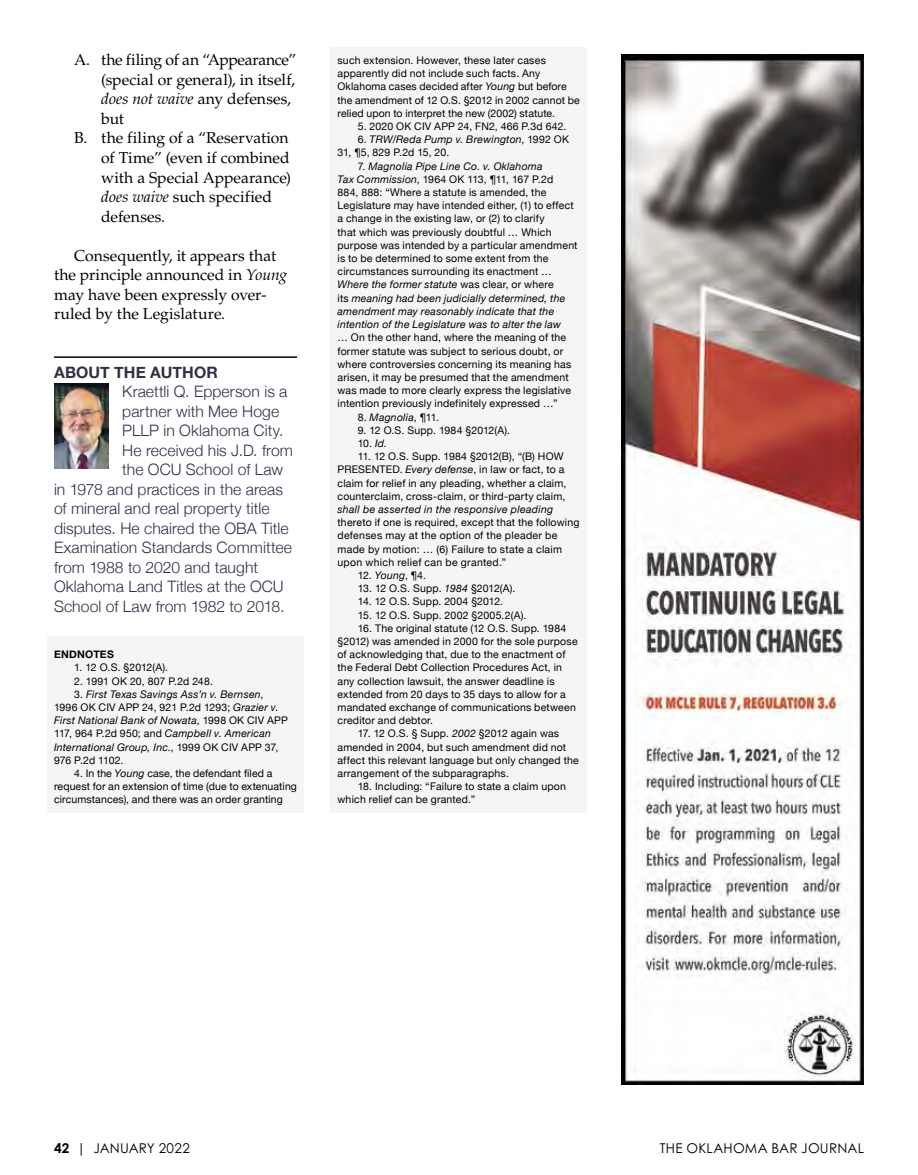
<style>
.page{position:relative;width:918px;height:1175px;background:#fff}
.page>*{position:absolute;margin:0;border:0;box-sizing:border-box;transform-origin:0 0}
.t1{font:300 15.75px "Helvetica Neue";letter-spacing:.005em;color:#302f4a}
.t2{font:15.75px/19.5px "Palatino LT Std";letter-spacing:.02em;color:#000}
.t3{font:italic 15.75px "Palatino LT Std";color:#000}
.t4{font:15.75px "Palatino LT Std";letter-spacing:.08em;color:#000}
.t5{font:700 15.75px "Helvetica Neue";letter-spacing:.005em;color:#302f4a}
.t6{font:13.5px "Century Gothic Pro";letter-spacing:.015em;color:#000}
.t7{font:10.5px/13.2px "Helvetica Neue";letter-spacing:.02em;color:#000}
.t8{font:italic 10.5px/13.2px "Helvetica Neue";letter-spacing:.025em;color:#000}
.t9{font:10.5px/13.2px "Helvetica Neue";color:#000}
.t10{font:700 10.5px "Helvetica Neue";letter-spacing:.02em;color:#000}
.s1{font-style:normal}
.s2{font-style:italic}
.s3{font-weight:700}
</style>
<div class="page">
<div style="left:47px;top:636px;width:257px;height:32px;background:#f5f5f5"></div>
<div style="left:47px;top:668px;width:257px;height:25px;background:#f5f5f5"></div>
<div style="left:47px;top:681px;width:257px;height:92px;background:#f5f5f5"></div>
<div style="left:47px;top:760px;width:257px;height:52px;background:#f5f5f5"></div>
<div style="left:331px;top:47px;width:256px;height:79px;background:#f5f5f5"></div>
<div style="left:331px;top:126px;width:256px;height:39px;background:#f5f5f5"></div>
<div style="left:331px;top:153px;width:256px;height:263px;background:#f5f5f5"></div>
<div style="left:331px;top:404px;width:256px;height:25px;background:#f5f5f5"></div>
<div style="left:331px;top:417px;width:256px;height:26px;background:#f5f5f5"></div>
<div style="left:331px;top:443px;width:256px;height:132px;background:#f5f5f5"></div>
<div style="left:331px;top:575px;width:256px;height:26px;background:#f5f5f5"></div>
<div style="left:331px;top:588px;width:256px;height:26px;background:#f5f5f5"></div>
<div style="left:331px;top:602px;width:256px;height:25px;background:#f5f5f5"></div>
<div style="left:331px;top:615px;width:256px;height:118px;background:#f5f5f5"></div>
<div style="left:331px;top:720px;width:256px;height:66px;background:#f5f5f5"></div>
<div style="left:331px;top:773px;width:256px;height:39px;background:#f5f5f5"></div>
<hr style="left:54px;top:356px;width:243px;height:2px;background:#000">
<img style="left:54px;top:384px;width:55px;height:84px">
<img style="left:621px;top:54px;width:243px;height:1030px">
<h1 class="t2" style="left:74px;top:51px;width:224px">A. the filing of an “Appearance”</h1>
<h1 class="t2" style="left:101px;top:70px;width:195px">(special or general), in itself,</h1>
<h1 class="t3" style="left:101px;top:90px;width:191px">does not waive <span class="s1">any defenses,</span></h1>
<h1 class="t2" style="left:101px;top:109px;width:24px">but</h1>
<h1 class="t2" style="left:74px;top:129px;width:216px">B. the filing of a “Reservation</h1>
<h1 class="t2" style="left:101px;top:148px;width:190px">of Time” (even if combined</h1>
<h1 class="t4" style="left:101px;top:168px;width:191px">with a Special Appearance)</h1>
<h1 class="t2" style="left:101px;top:187px;width:172px"><span class="s2">does waive</span> such specified</h1>
<h1 class="t2" style="left:101px;top:207px;width:65px">defenses.</h1>
<h1 class="t2" style="left:54px;top:246px;width:235px;text-indent:20px">Consequently, it appears that the principle announced in <span class="s2">Young </span>may have been expressly over&shy;ruled by the Legislature.</h1>
<h1 class="t5" style="left:54px;top:359px;width:165px">ABOUT THE AUTHOR</h1>
<h1 class="t1" style="left:122px;top:379px;width:167px">Kraettli Q. Epperson is a</h1>
<h1 class="t1" style="left:122px;top:398px;width:158px">partner with Mee Hoge</h1>
<h1 class="t1" style="left:122px;top:418px;width:163px">PLLP in Oklahoma City.</h1>
<h1 class="t1" style="left:122px;top:437px;width:172px">He received his J.D. from</h1>
<h1 class="t1" style="left:122px;top:457px;width:163px">the OCU School of Law</h1>
<h1 class="t1" style="left:54px;top:476px;width:231px">in 1978 and practices in the areas</h1>
<h1 class="t1" style="left:54px;top:496px;width:217px">of mineral and real property title</h1>
<h1 class="t1" style="left:54px;top:515px;width:236px">disputes. He chaired the OBA Title</h1>
<h1 class="t1" style="left:54px;top:535px;width:239px">Examination Standards Committee</h1>
<h1 class="t1" style="left:54px;top:554px;width:206px">from 1988 to 2020 and taught</h1>
<h1 class="t1" style="left:54px;top:574px;width:231px">Oklahoma Land Titles at the OCU</h1>
<h1 class="t1" style="left:54px;top:593px;width:232px">School of Law from 1982 to 2018.</h1>
<p class="t10" style="left:54px;top:646px;width:61px">ENDNOTES</p>
<p class="t7" style="left:74px;top:661px;width:95px">1. 12 O.S. §2012(A).</p>
<p class="t9" style="left:74px;top:675px;width:140px">2. 1991 OK 20, 807 P.2d 248.</p>
<p class="t8" style="left:54px;top:688px;width:235px;text-indent:20px"><span class="s1">3.</span> First Texas Savings Ass’n v. Bernsen<span class="s1">, 1996 OK CIV APP 24, 921 P.2d 1293;</span> Grazier v.<br>First National Bank of Nowata<span class="s1">, 1998 OK CIV APP 117, 964 P.2d 950; and</span> Campbell v. American International Group, Inc.<span class="s1">, 1999 OK CIV APP 37, 976 P.2d 1102.</span></p>
<p class="t7" style="left:54px;top:767px;width:245px;text-indent:20px">4. In the <span class="s2">Young</span> case, the defendant filed a request for an extension of time (due to extenuating circumstances), and there was an order granting</p>
<p class="t7" style="left:338px;top:54px;width:244px">such extension. However, these later cases apparently did not include such facts. Any Oklahoma cases decided after <span class="s2">Young</span> but before the amendment of 12 O.S. §2012 in 2002 cannot be relied upon to interpret the new (2002) statute.</p>
<p class="t7" style="left:358px;top:120px;width:210px">5. 2020 OK CIV APP 24, FN2, 466 P.3d 642.</p>
<p class="t9" style="left:338px;top:133px;width:233px;text-indent:20px">6. <span class="s2">TRW/Reda Pump v. Brewington</span>, 1992 OK<br>31, ¶5, 829 P.2d 15, 20.</p>
<p class="t7" style="left:338px;top:160px;width:242px;text-indent:20px">7. <span class="s2">Magnolia Pipe Line Co. v. Oklahoma<br>Tax Commission</span>, 1964 OK 113, ¶11, 167 P.2d<br>884, 888: “Where a statute is amended, the Legislature may have intended either, (1) to effect a change in the existing law, or (2) to clarify<br>that which was previously doubtful … Which purpose was intended by a particular amendment is to be determined to some extent from the circumstances surrounding its enactment … <span class="s2">Where the former statute</span> was clear, or where<br>its <span class="s2">meaning had been judicially determined, the amendment may reasonably indicate that the intention of the Legislature was to alter the law</span></p>
<p class="t7" style="left:338px;top:331px;width:235px">… On the other hand, where the meaning of the former statute was subject to serious doubt, or where controversies concerning its meaning has arisen, it may be presumed that the amendment was made to more clearly express the legislative intention previously indefinitely expressed …”</p>
<p class="t8" style="left:358px;top:411px;width:83px"><span class="s1">8.</span> Magnolia<span class="s1">, ¶11.</span></p>
<p class="t7" style="left:358px;top:424px;width:154px">9. 12 O.S. Supp. 1984 §2012(A).</p>
<p class="t7" style="left:358px;top:437px;width:31px">10. <span class="s2">Id.</span></p>
<p class="t7" style="left:338px;top:450px;width:230px;text-indent:20px">11. 12 O.S. Supp. 1984 §2012(B), “(B) HOW PRESENTED. <span class="s2">Every defense</span>, in law or fact, to a claim for relief in any pleading, whether a claim, counterclaim, cross-claim, or third-party claim,</p>
<p class="t8" style="left:338px;top:503px;width:217px">shall be asserted in the responsive pleading</p>
<p class="t7" style="left:338px;top:516px;width:243px">thereto if one is required, except that the following defenses may at the option of the pleader be made by motion: … (6) Failure to state a claim upon which relief can be granted.”</p>
<p class="t7" style="left:358px;top:569px;width:70px">12. <span class="s2">Young</span>, ¶4.</p>
<p class="t9" style="left:358px;top:582px;width:159px">13. 12 O.S. Supp. <span class="s2">1984</span> §2012(A).</p>
<p class="t7" style="left:358px;top:595px;width:147px">14. 12 O.S. Supp. 2004 §2012.</p>
<p class="t7" style="left:358px;top:609px;width:170px">15. 12 O.S. Supp. 2002 §2005.2(A).</p>
<p class="t7" style="left:338px;top:622px;width:242px;text-indent:20px">16. The original statute (12 O.S. Supp. 1984 §2012) was amended in 2000 for the sole purpose of acknowledging that, due to the enactment of the Federal Debt Collection Procedures Act, in any collection lawsuit, the answer deadline is extended from 20 days to 35 days to allow for a mandated exchange of communications between creditor and debtor.</p>
<p class="t7" style="left:338px;top:727px;width:243px;text-indent:20px">17. 12 O.S. § Supp. <span class="s2">2002</span> §2012 again was amended in 2004, but such amendment did not affect this relevant language but only changed the arrangement of the subparagraphs.</p>
<p class="t7" style="left:338px;top:780px;width:230px;text-indent:20px">18. Including: “Failure to state a claim upon which relief can be granted.”</p>
<p class="t6" style="left:54px;top:1139px;width:137px"><span class="s3">42</span> | JANUARY 2022</p>
<p class="t6" style="left:660px;top:1139px;width:206px">THE OKLAHOMA BAR JOURNAL</p>
</div>
